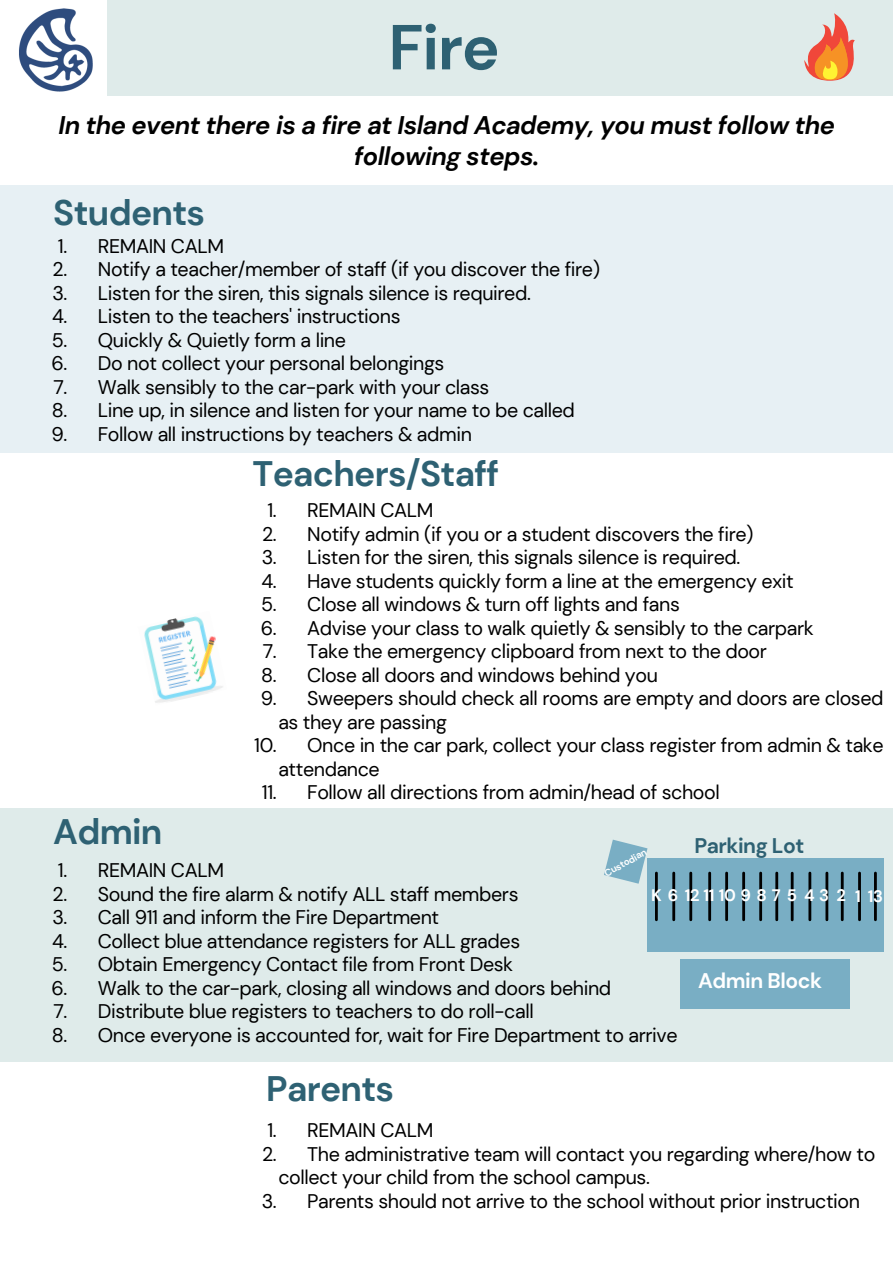
<style>
.page{position:relative;width:893px;height:1263px;background:#fff}
.page>*{position:absolute;margin:0;border:0;box-sizing:border-box;transform-origin:0 0}
.t1{font:700 63.45px "DM Sans";color:#2e6173}
.t2{font:700 35.4px "DM Sans";letter-spacing:-.02em;color:#2e6173}
.t3{font:italic 700 25.5px/30.4px "DM Sans";letter-spacing:-.02em;color:#000;text-align:center}
.t4{font:700 21.15px "DM Sans";letter-spacing:-.02em;color:#fff}
.t5{font:700 21.15px "DM Sans";letter-spacing:-.02em;color:#2e6173}
.t6{font:19.65px/23.5px "DM Sans";letter-spacing:-.02em;color:#000}
.t7{font:700 16.65px "DM Sans";letter-spacing:-.02em;color:#fff}
.t8{font:700 9.68px "DM Sans";color:#fff}
</style>
<div class="page">
<div style="left:0;top:0;width:893px;height:95px;background:#dfebea"></div>
<img style="left:0;top:0;width:106px;height:95px">
<div style="left:0;top:185px;width:893px;height:268px;background:#e7f0f4"></div>
<div style="left:0;top:808px;width:893px;height:254px;background:#dfebea"></div>
<svg style="left:804px;top:13px;width:51px;height:68px"></svg>
<img style="left:144px;top:616px;width:79px;height:87px">
<div style="left:647px;top:859px;width:236px;height:93px;background:#79aec4"></div>
<svg style="left:604px;top:840px;width:43px;height:44px"></svg>
<div style="left:680px;top:958px;width:170px;height:50px;background:#79aec4"></div>
<hr style="left:655px;top:873px;width:3px;height:47px;background:#000">
<hr style="left:672px;top:873px;width:3px;height:47px;background:#000">
<hr style="left:689px;top:873px;width:3px;height:47px;background:#000">
<hr style="left:708px;top:873px;width:3px;height:47px;background:#000">
<hr style="left:725px;top:873px;width:3px;height:47px;background:#000">
<hr style="left:742px;top:873px;width:3px;height:47px;background:#000">
<hr style="left:759px;top:873px;width:3px;height:47px;background:#000">
<hr style="left:775px;top:873px;width:3px;height:47px;background:#000">
<hr style="left:791px;top:873px;width:2px;height:47px;background:#000">
<hr style="left:808px;top:873px;width:3px;height:47px;background:#000">
<hr style="left:825px;top:873px;width:3px;height:47px;background:#000">
<hr style="left:841px;top:873px;width:2px;height:47px;background:#000">
<hr style="left:858px;top:873px;width:3px;height:47px;background:#000">
<hr style="left:874px;top:873px;width:3px;height:47px;background:#000">
<p class="t1" style="left:388px;top:6px;width:113px">Fire</p>
<p class="t3" style="left:59px;top:110px;width:778px">In the event there is a fire at Island Academy, you must follow the following steps.</p>
<p class="t2" style="left:53px;top:190px;width:153px">Students</p>
<p class="t6" style="left:52px;top:234px;width:17px;text-align:center">1.<br>2.<br>3.<br>4.<br>5.<br>6.<br>7.<br>8.<br>9.</p>
<p class="t6" style="left:98px;top:234px;width:128px">REMAIN CALM</p>
<p class="t6" style="left:98px;top:258px;width:503px">Notify a teacher/member of staff (if you discover the fire)</p>
<p class="t6" style="left:98px;top:281px;width:434px">Listen for the siren, this signals silence is required.</p>
<p class="t6" style="left:98px;top:305px;width:304px">Listen to the teachers' instructions</p>
<p class="t6" style="left:98px;top:328px;width:250px">Quickly &amp; Quietly form a line</p>
<p class="t6" style="left:98px;top:352px;width:348px">Do not collect your personal belongings</p>
<p class="t6" style="left:98px;top:375px;width:393px">Walk sensibly to the car-park with your class</p>
<p class="t6" style="left:98px;top:399px;width:478px">Line up, in silence and listen for your name to be called</p>
<p class="t6" style="left:98px;top:422px;width:375px">Follow all instructions by teachers &amp; admin</p>
<p class="t2" style="left:253px;top:451px;width:248px">Teachers/Staff</p>
<p class="t6" style="left:307px;top:499px;width:128px">REMAIN CALM</p>
<p class="t6" style="left:307px;top:522px;width:448px">Notify admin (if you or a student discovers the fire)</p>
<p class="t6" style="left:307px;top:546px;width:434px">Listen for the siren, this signals silence is required.</p>
<p class="t6" style="left:307px;top:569px;width:488px">Have students quickly form a line at the emergency exit</p>
<p class="t6" style="left:307px;top:593px;width:374px">Close all windows &amp; turn off lights and fans</p>
<p class="t6" style="left:307px;top:616px;width:508px">Advise your class to walk quietly &amp; sensibly to the carpark</p>
<p class="t6" style="left:307px;top:640px;width:461px">Take the emergency clipboard from next to the door</p>
<p class="t6" style="left:307px;top:663px;width:352px">Close all doors and windows behind you</p>
<p class="t6" style="left:278px;top:687px;width:607px;text-indent:29px">Sweepers should check all rooms are empty and doors are closed as they are passing</p>
<p class="t6" style="left:278px;top:734px;width:607px;text-indent:29px">Once in the car park, collect your class register from admin &amp; take attendance</p>
<p class="t6" style="left:307px;top:780px;width:414px">Follow all directions from admin/head of school</p>
<p class="t6" style="left:261px;top:499px;width:17px;text-align:center">1.<br>2.<br>3.<br>4.<br>5.<br>6.<br>7.<br>8.<br>9.</p>
<p class="t6" style="left:254px;top:734px;width:24px">10.</p>
<p class="t6" style="left:262px;top:780px;width:16px">11.</p>
<p class="t2" style="left:53px;top:808px;width:111px">Admin</p>
<p class="t6" style="left:98px;top:859px;width:128px">REMAIN CALM</p>
<p class="t6" style="left:98px;top:882px;width:422px">Sound the fire alarm &amp; notify ALL staff members</p>
<p class="t6" style="left:98px;top:906px;width:343px">Call 911 and inform the Fire Department</p>
<p class="t6" style="left:98px;top:929px;width:424px">Collect blue attendance registers for ALL grades</p>
<p class="t6" style="left:98px;top:953px;width:417px">Obtain Emergency Contact file from Front Desk</p>
<p class="t6" style="left:98px;top:976px;width:515px">Walk to the car-park, closing all windows and doors behind</p>
<p class="t6" style="left:98px;top:999px;width:437px">Distribute blue registers to teachers to do roll-call</p>
<p class="t6" style="left:98px;top:1023px;width:581px">Once everyone is accounted for, wait for Fire Department to arrive</p>
<p class="t5" style="left:694px;top:832px;width:111px">Parking Lot</p>
<p class="t8" style="left:602px;top:868px;width:48px;rotate:-29deg">Custodian</p>
<p class="t6" style="left:52px;top:859px;width:17px;text-align:center">1.<br>2.<br>3.<br>4.<br>5.<br>6.<br>7.<br>8.</p>
<p class="t7" style="left:651px;top:884px;width:196px">K 6 12 11 10 9 8 7 5 4 3 2</p>
<p class="t7" style="left:855px;top:885px;width:29px">1 13</p>
<p class="t4" style="left:698px;top:967px;width:125px">Admin Block</p>
<p class="t2" style="left:266px;top:1066px;width:129px">Parents</p>
<p class="t6" style="left:307px;top:1119px;width:128px">REMAIN CALM</p>
<p class="t6" style="left:278px;top:1142px;width:598px;text-indent:29px">The administrative team will contact you regarding where/how to collect your child from the school campus.</p>
<p class="t6" style="left:307px;top:1189px;width:554px">Parents should not arrive to the school without prior instruction</p>
<p class="t6" style="left:262px;top:1119px;width:16px">1.<br>2.</p>
<p class="t6" style="left:262px;top:1189px;width:17px">3.</p>
</div>
